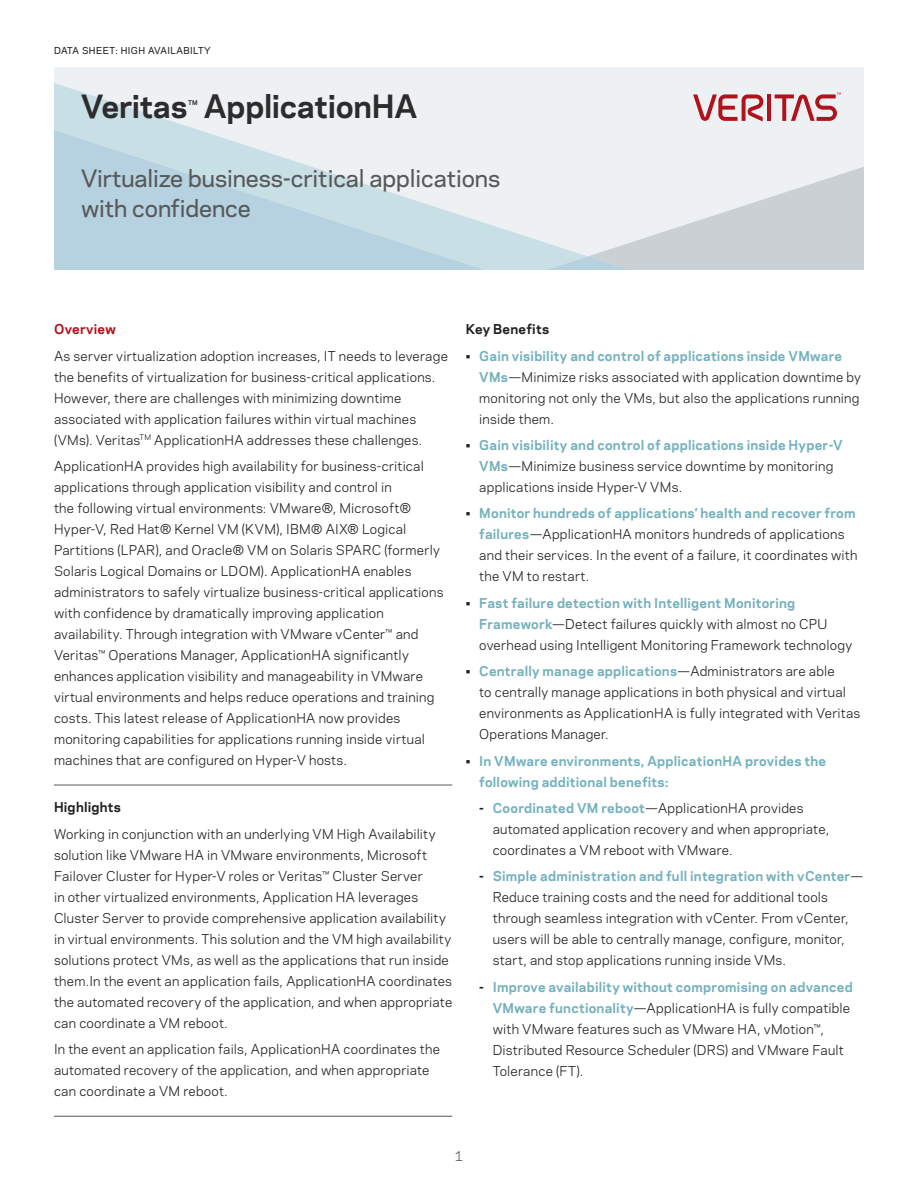
<style>
.page{position:relative;width:918px;height:1188px;background:#fff}
.page>*{position:absolute;margin:0;border:0;box-sizing:border-box;transform-origin:0 0}
.Headline{font:700 30px "Polaris";letter-spacing:-.01em;color:#2e2b2c}
.t1{font:500 22.5px/30px "Polaris";letter-spacing:-.005em;color:#57585a}
.Body_Copy{font:12.75px/21px "Polaris";letter-spacing:.015em;color:#231f20}
.t2{font:700 12.75px/21px "Polaris";letter-spacing:.02em;color:#74b1bd}
.Subhead_2_no_line{font:700 12.75px "Polaris";letter-spacing:.02em;color:#231f20}
.Subhead_2{font:700 12.75px "Polaris";letter-spacing:.02em;color:#231f20}
.Subhead_1{font:700 12.75px "Polaris";letter-spacing:.02em;color:#b0131c}
.fig{font:12.75px "Polaris";color:#57585a}
.t3{font:500 9px "Polaris";letter-spacing:.05em;color:#231f20}
.Headline-2{font:700 6.15px "Polaris";color:#2e2b2c}
.s1{font-weight:700;color:#74b1bd}
.s2{font-weight:400;color:#231f20}
.s3{font-weight:700}
</style>
<div class="page">
<div style="left:54px;top:68px;width:810px;height:202px;background:#edf1f3"></div>
<svg style="left:54px;top:83px;width:492px;height:187px"></svg>
<svg style="left:54px;top:130px;width:431px;height:140px"></svg>
<svg style="left:546px;top:167px;width:318px;height:103px"></svg>
<hr style="left:54px;top:785px;width:398px;height:1px;background:#57585a">
<hr style="left:54px;top:1116px;width:398px;height:1px;background:#57585a">
<hr style="left:767px;top:94px;width:4px;height:27px;background:#b0131c">
<svg style="left:693px;top:94px;width:71px;height:27px"></svg>
<svg style="left:775px;top:93px;width:66px;height:28px"></svg>
<p class="t3" style="left:54px;top:44px;width:158px">DATA SHEET: HIGH AVAILABILTY</p>
<p class="Headline" style="left:81px;top:84px;width:108px">Veritas</p>
<p class="Headline-2" style="left:188px;top:97px;width:11px">TM</p>
<p class="Headline" style="left:204px;top:84px;width:214px">ApplicationHA</p>
<p class="t1" style="left:81px;top:162px;width:421px">Virtualize business-critical applications with confidence</p>
<p class="Subhead_1" style="left:54px;top:320px;width:63px">Overview</p>
<p class="Body_Copy" style="left:54px;top:345px;width:395px">As server virtualization adoption increases, IT needs to leverage the benefits of virtualization for business-critical applications.<br>However, there are challenges with minimizing downtime associated with application failures within virtual machines (VMs). Veritas<sup>TM</sup> ApplicationHA addresses these challenges.</p>
<p class="Body_Copy" style="left:54px;top:455px;width:391px">ApplicationHA provides high availability for business-critical applications through application visibility and control in<br>the following virtual environments: VMware®, Microsoft® Hyper-V, Red Hat® Kernel VM (KVM), IBM® AIX® Logical Partitions (LPAR), and Oracle® VM on Solaris SPARC (formerly Solaris Logical Domains or LDOM). ApplicationHA enables administrators to safely virtualize business-critical applications with confidence by dramatically improving application availability. Through integration with VMware vCenter™ and Veritas™ Operations Manager, ApplicationHA significantly enhances application visibility and manageability in VMware virtual environments and helps reduce operations and training costs. This latest release of ApplicationHA now provides monitoring capabilities for applications running inside virtual machines that are configured on Hyper-V hosts.</p>
<p class="Subhead_2" style="left:54px;top:798px;width:69px">Highlights</p>
<p class="Body_Copy" style="left:54px;top:823px;width:400px">Working in conjunction with an underlying VM High Availability solution like VMware HA in VMware environments, Microsoft Failover Cluster for Hyper-V roles or Veritas™ Cluster Server<br>in other virtualized environments, Application HA leverages Cluster Server to provide comprehensive application availability in virtual environments. This solution and the VM high availability solutions protect VMs, as well as the applications that run inside them.In the event an application fails, ApplicationHA coordinates the automated recovery of the application, and when appropriate can coordinate a VM reboot.</p>
<p class="Body_Copy" style="left:54px;top:1038px;width:387px">In the event an application fails, ApplicationHA coordinates the automated recovery of the application, and when appropriate can coordinate a VM reboot.</p>
<p class="Subhead_2_no_line" style="left:466px;top:320px;width:85px">Key Benefits</p>
<p class="Body_Copy" style="left:479px;top:345px;width:383px;text-indent:-14px">• <span class="s1">Gain visibility and control of applications inside VMware VMs</span>—Minimize risks associated with application downtime by monitoring not only the VMs, but also the applications running inside them.</p>
<p class="Body_Copy" style="left:479px;top:434px;width:365px;text-indent:-14px">• <span class="s1">Gain visibility and control of applications inside Hyper-V<br>VMs</span>—Minimize business service downtime by monitoring applications inside Hyper-V VMs.</p>
<p class="Body_Copy" style="left:479px;top:502px;width:380px;text-indent:-14px">• <span class="s1">Monitor hundreds of applications’ health and recover from failures</span>—ApplicationHA monitors hundreds of applications and their services. In the event of a failure, it coordinates with the VM to restart.</p>
<p class="Body_Copy" style="left:479px;top:592px;width:375px;text-indent:-14px">• <span class="s1">Fast failure detection with Intelligent Monitoring<br>Framework</span>—Detect failures quickly with almost no CPU overhead using Intelligent Monitoring Framework technology</p>
<p class="Body_Copy" style="left:479px;top:660px;width:383px;text-indent:-14px">• <span class="s1">Centrally manage applications</span>—Administrators are able<br>to centrally manage applications in both physical and virtual environments as ApplicationHA is fully integrated with Veritas Operations Manager.</p>
<p class="t2" style="left:479px;top:749px;width:349px;text-indent:-14px"><span class="s2">•</span> In VMware environments, ApplicationHA provides the following additional benefits:</p>
<p class="Body_Copy" style="left:493px;top:797px;width:338px;text-indent:-14px"><span class="s3">-</span> <span class="s1">Coordinated VM reboot</span>—ApplicationHA provides automated application recovery and when appropriate, coordinates a VM reboot with VMware.</p>
<p class="Body_Copy" style="left:493px;top:865px;width:372px;text-indent:-14px"><span class="s3">-</span> <span class="s1">Simple administration and full integration with vCenter</span>— Reduce training costs and the need for additional tools through seamless integration with vCenter. From vCenter, users will be able to centrally manage, configure, monitor, start, and stop applications running inside VMs.</p>
<p class="Body_Copy" style="left:493px;top:976px;width:362px;text-indent:-14px"><span class="s3">-</span> <span class="s1">Improve availability without compromising on advanced VMware functionality</span>—ApplicationHA is fully compatible with VMware features such as VMware HA, vMotion™, Distributed Resource Scheduler (DRS) and VMware Fault Tolerance (FT).</p>
<p class="fig" style="left:455px;top:1147px;width:10px">1</p>
</div>
